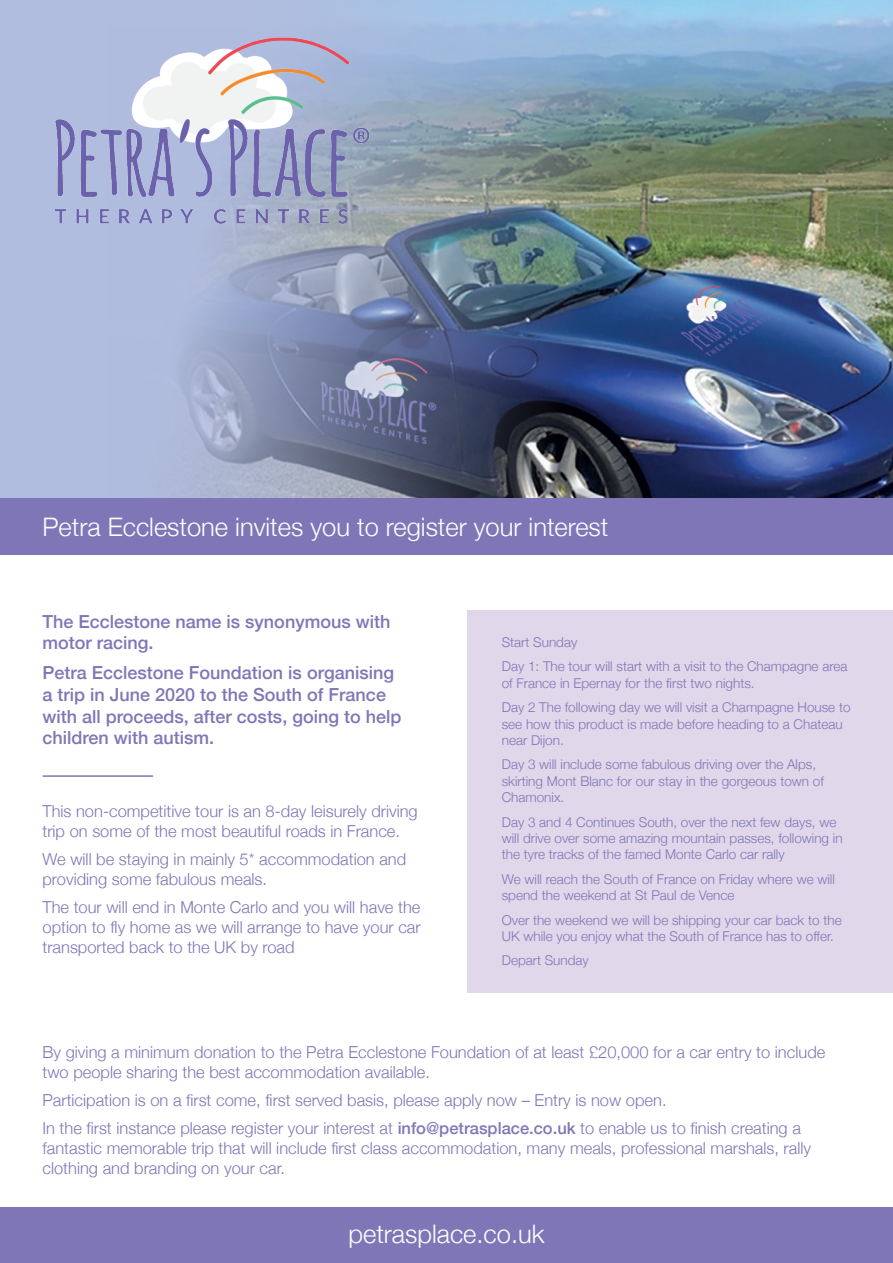
<style>
.page{position:relative;width:893px;height:1263px;background:#fff}
.page>*{position:absolute;margin:0;border:0;box-sizing:border-box;transform-origin:0 0}
.t1{font:300 25.5px "Helvetica Neue";color:#fff}
.t2{font:500 18px/21.6px "Helvetica Neue";color:#7f76b7}
.t3{font:300 16.5px/19.8px "Helvetica Neue";color:#7f76b7}
.t4{font:300 13.5px/16.2px "Helvetica Neue";color:#7f76b7}
.s1{font-weight:500}
</style>
<div class="page">
<div style="left:468px;top:610px;width:425px;height:383px;background:#e0d7ea"></div>
<div style="left:0;top:495px;width:893px;height:60px;background:#7f76b7"></div>
<div style="left:0;top:1208px;width:893px;height:55px;background:#7f76b7"></div>
<div style="left:0;top:0;width:893px;height:497px;background:#b1bddf"></div>
<img style="left:173px;top:0;width:720px;height:497px">
<img style="left:55px;top:0;width:378px;height:265px">
<hr style="left:43px;top:775px;width:110px;height:2px;background:#7f76b7">
<h1 class="t1" style="left:43px;top:506px;width:567px">Petra Ecclestone invites you to register your interest</h1>
<p class="t2" style="left:43px;top:609px;width:349px">The Ecclestone name is synonymous with motor racing.</p>
<p class="t2" style="left:43px;top:661px;width:360px">Petra Ecclestone Foundation is organising a trip in June 2020 to the South of France with all proceeds, after costs, going to help children with autism.</p>
<p class="t3" style="left:43px;top:800px;width:377px">This non-competitive tour is an 8-day leisurely driving trip on some of the most beautiful roads in France.</p>
<p class="t3" style="left:43px;top:848px;width:365px">We will be staying in mainly 5* accommodation and providing some fabulous meals.</p>
<p class="t3" style="left:43px;top:896px;width:380px;text-align:justify">The tour will end in Monte Carlo and you will have the option to fly home as we will arrange to have your car transported back to the UK by road</p>
<p class="t4" style="left:502px;top:628px;width:347px;line-height:24.8px">Start Sunday<br>Day 1: The tour will start with a visit to the Champagne area</p>
<p class="t4" style="left:502px;top:669px;width:350px;line-height:24.8px">of France in Epernay for the first two nights.<br>Day 2 The following day we will visit a Champagne House to</p>
<p class="t4" style="left:502px;top:715px;width:342px">see how this product is made before heading to a Chateau near Dijon.</p>
<p class="t4" style="left:502px;top:755px;width:324px">Day 3 will include some fabulous driving over the Alps, skirting Mont Blanc for our stay in the gorgeous town of<br>Chamonix.</p>
<p class="t4" style="left:502px;top:813px;width:342px">Day 3 and 4 Continues South, over the next few days, we will drive over some amazing mountain passes, following in the tyre tracks of the famed Monte Carlo car rally</p>
<p class="t4" style="left:502px;top:870px;width:335px">We will reach the South of France on Friday where we will spend the weekend at St Paul de Vence</p>
<p class="t4" style="left:502px;top:911px;width:341px">Over the weekend we will be shipping your car back to the<br>UK while you enjoy what the South of France has to offer.</p>
<p class="t4" style="left:502px;top:951px;width:89px">Depart Sunday</p>
<p class="t3" style="left:43px;top:1041px;width:784px">By giving a minimum donation to the Petra Ecclestone Foundation of at least £20,000 for a car entry to include two people sharing the best accommodation available.</p>
<p class="t3" style="left:43px;top:1085px;width:760px;line-height:28.3px">Participation is on a first come, first served basis, please apply now – Entry is now open.<br>In the first instance please register your interest at <span class="s1">info@petrasplace.co.uk</span> to enable us to finish creating a</p>
<p class="t3" style="left:43px;top:1137px;width:770px">fantastic memorable trip that will include first class accommodation, many meals, professional marshals, rally clothing and branding on your car.</p>
<h1 class="t1" style="left:348px;top:1213px;width:198px">petrasplace.co.uk</h1>
</div>
